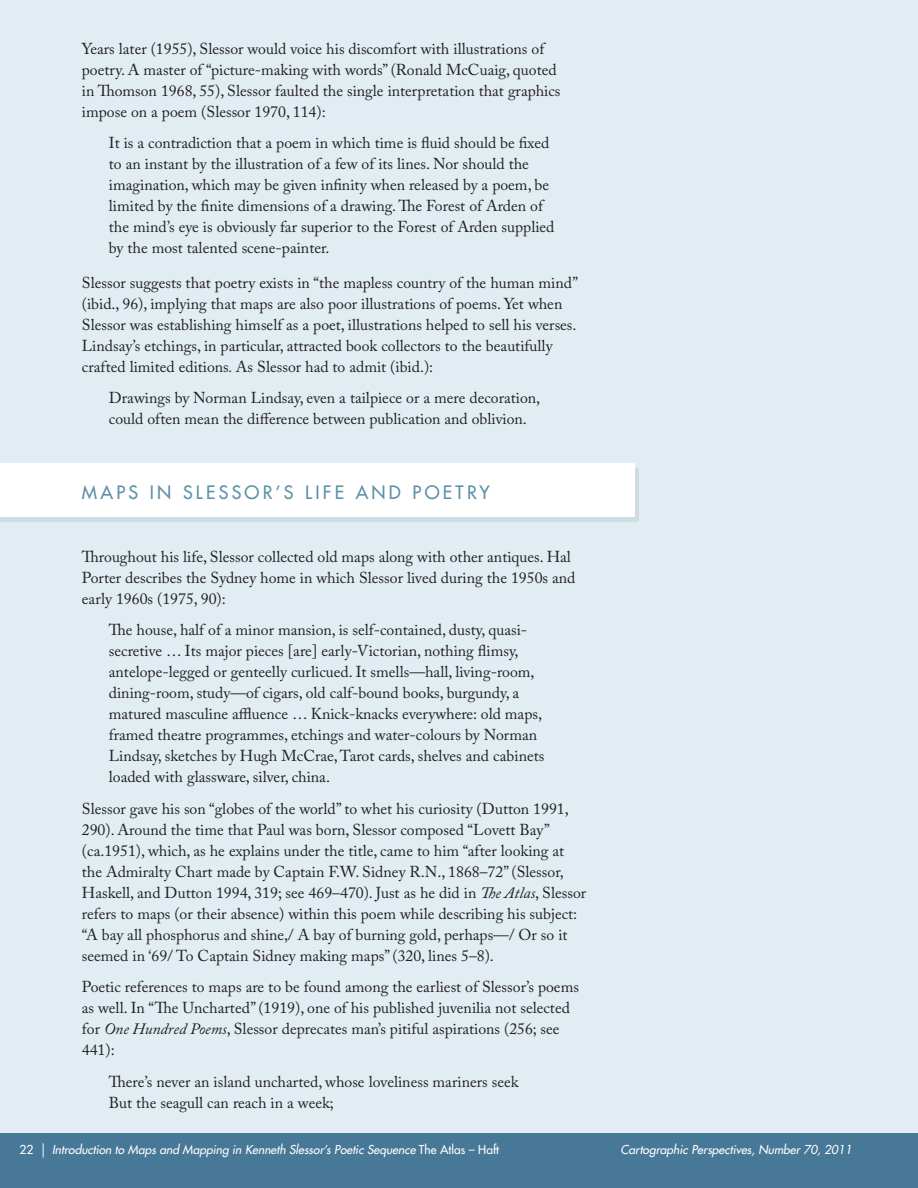
<style>
.page{position:relative;width:918px;height:1188px;background:#fff}
.page>*{position:absolute;margin:0;border:0;box-sizing:border-box;transform-origin:0 0}
.t1{font:500 18px "Futura Std";letter-spacing:.18em;color:#5d91a7}
.t2{font:15.75px/21px "Adobe Caslon Pro";color:#231f20}
.t3{font:italic 500 12px "Futura Std";color:#fff}
.s1{font-style:italic}
.s2{font-style:normal}
</style>
<div class="page">
<div style="left:0;top:0;width:918px;height:1136px;background:#e1edf2"></div>
<div style="left:0;top:1133px;width:918px;height:55px;background:#477898"></div>
<div style="left:0;top:468px;width:639px;height:54px;background:#cddde6"></div>
<div style="left:0;top:464px;width:634px;height:54px;background:#fff"></div>
<p class="t2" style="left:82px;top:38px;width:480px">Years later (1955), Slessor would voice his discomfort with illustrations of poetry. A master of “picture-making with words” (Ronald McCuaig, quoted in Thomson 1968, 55), Slessor faulted the single interpretation that graphics impose on a poem (Slessor 1970, 114):</p>
<p class="t2" style="left:109px;top:132px;width:447px">It is a contradiction that a poem in which time is fluid should be fixed to an instant by the illustration of a few of its lines. Nor should the imagination, which may be given infinity when released by a poem, be limited by the finite dimensions of a drawing. The Forest of Arden of the mind’s eye is obviously far superior to the Forest of Arden supplied by the most talented scene-painter.</p>
<p class="t2" style="left:82px;top:272px;width:498px">Slessor suggests that poetry exists in “the mapless country of the human mind” (ibid., 96), implying that maps are also poor illustrations of poems. Yet when Slessor was establishing himself as a poet, illustrations helped to sell his verses.<br>Lindsay’s etchings, in particular, attracted book collectors to the beautifully crafted limited editions<span class="s1">.</span> As Slessor had to admit (ibid.):</p>
<p class="t2" style="left:109px;top:387px;width:433px">Drawings by Norman Lindsay, even a tailpiece or a mere decoration, could often mean the difference between publication and oblivion.</p>
<p class="t1" style="left:82px;top:481px;width:32px">MAPS</p>
<p class="t1" style="left:150px;top:481px;width:47px">IN SLESSOR</p>
<p class="t1" style="left:276px;top:481px;width:96px">’S LIFE AND</p>
<p class="t1" style="left:413px;top:481px;width:14px">POETR</p>
<p class="t1" style="left:480px;top:481px;width:12px">Y</p>
<p class="t2" style="left:82px;top:546px;width:495px">Throughout his life, Slessor collected old maps along with other antiques. Hal<br>Porter describes the Sydney home in which Slessor lived during the 1950s and early 1960s (1975, 90):</p>
<p class="t2" style="left:109px;top:619px;width:437px">The house, half of a minor mansion, is self-contained, dusty, quasi&shy;secretive … Its major pieces [are] early-Victorian, nothing flimsy, antelope-legged or genteelly curlicued. It smells—hall, living-room, dining-room, study—of cigars, old calf-bound books, burgundy, a matured masculine affluence … Knick-knacks everywhere: old maps, framed theatre programmes, etchings and water-colours by Norman Lindsay, sketches by Hugh McCrae, Tarot cards, shelves and cabinets loaded with glassware, silver, china.</p>
<p class="t2" style="left:82px;top:798px;width:506px">Slessor gave his son “globes of the world” to whet his curiosity (Dutton 1991, 290). Around the time that Paul was born, Slessor composed “Lovett Bay” (ca.1951), which, as he explains under the title, came to him “after looking at the Admiralty Chart made by Captain F.W. Sidney R.N., 1868–72” (Slessor, Haskell, and Dutton 1994, 319; see 469–470). Just as he did in <span class="s1">The Atlas</span>, Slessor refers to maps (or their absence) within this poem while describing his subject: “A bay all phosphorus and shine,/ A bay of burning gold, perhaps—/ Or so it seemed in ‘69/ To Captain Sidney making maps” (320, lines 5–8).</p>
<p class="t2" style="left:82px;top:976px;width:499px">Poetic references to maps are to be found among the earliest of Slessor’s poems as well. In “The Uncharted” (1919), one of his published juvenilia not selected for <span class="s1">One Hundred Poems</span>, Slessor deprecates man’s pitiful aspirations (256; see 441):</p>
<p class="t2" style="left:109px;top:1071px;width:411px">There’s never an island uncharted, whose loveliness mariners seek<br>But the seagull can reach in a week;</p>
<p class="t3" style="left:20px;top:1142px;width:481px"><span class="s2">22</span> | Introduction to Maps and Mapping in Kenneth Slessor’s Poetic Sequence <span class="s2">The Atlas – Haft</span></p>
<p class="t3" style="left:621px;top:1142px;width:233px">Cartographic Perspectives, Number 70, 2011</p>
</div>
